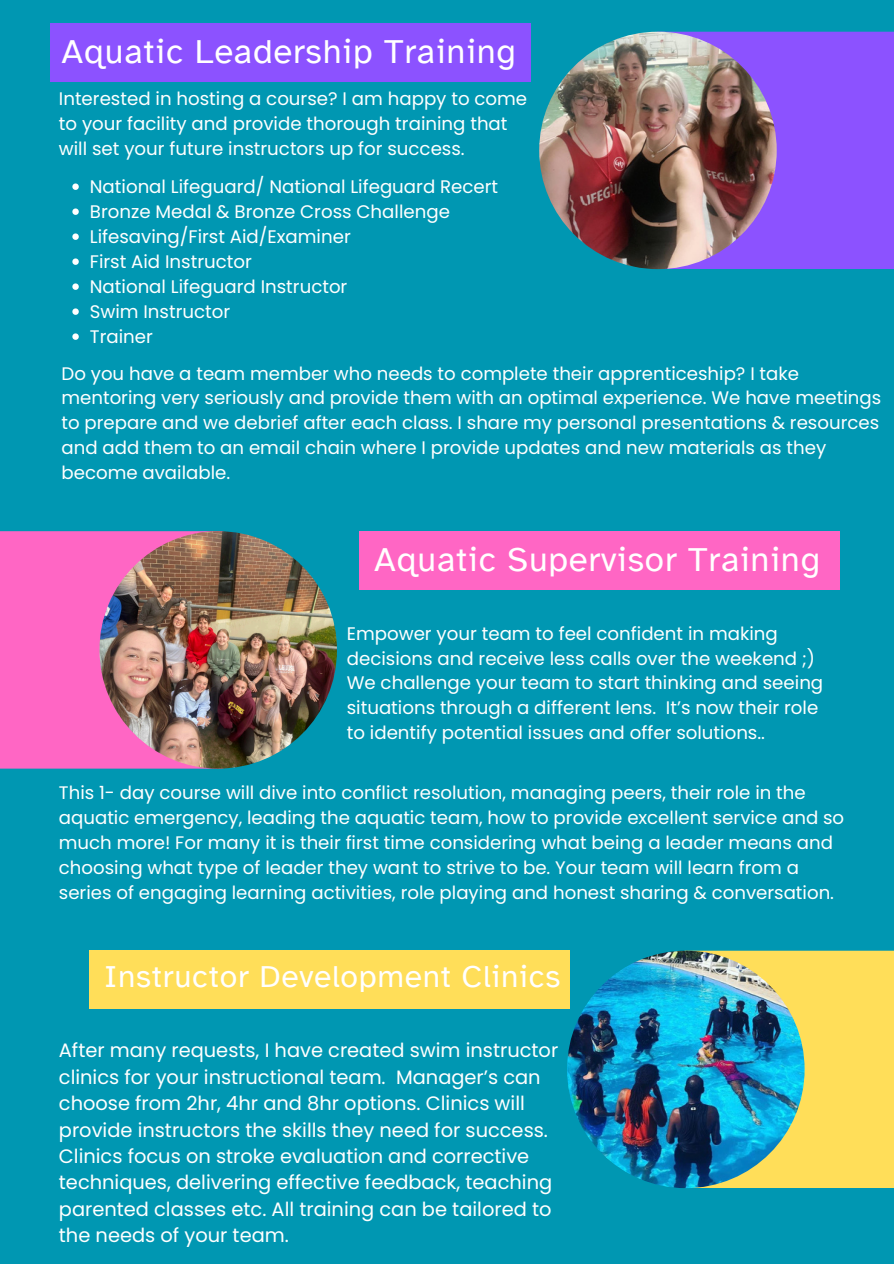
<style>
.page{position:relative;width:894px;height:1264px;background:#fff}
.page>*{position:absolute;margin:0;border:0;box-sizing:border-box;transform-origin:0 0}
.t1{font:34.8px "Atkinson Hyperlegible";letter-spacing:.025em;color:#fff}
.t2{font:31.8px "Atkinson Hyperlegible";letter-spacing:.025em;color:#fff}
.t3{font:19.35px/26.4px "Poppins";color:#fff}
.t4{font:18.15px/24.8px "Poppins";color:#fff}
</style>
<div class="page">
<div style="left:0;top:0;width:893px;height:1263px;background:#0097b2"></div>
<div style="left:0;top:531px;width:207px;height:237px;background:#ff66c4"></div>
<img style="left:99px;top:531px;width:238px;height:237px;border-radius:50%">
<div style="left:359px;top:531px;width:480px;height:58px;background:#ff66c4"></div>
<div style="left:668px;top:32px;width:225px;height:237px;background:#8c52ff"></div>
<img style="left:539px;top:32px;width:237px;height:237px;border-radius:50%">
<svg style="left:72px;top:183px;width:7px;height:7px"></svg>
<svg style="left:72px;top:208px;width:7px;height:7px"></svg>
<svg style="left:72px;top:233px;width:7px;height:7px"></svg>
<svg style="left:72px;top:258px;width:7px;height:7px"></svg>
<svg style="left:72px;top:283px;width:7px;height:7px"></svg>
<svg style="left:72px;top:308px;width:7px;height:7px"></svg>
<svg style="left:72px;top:333px;width:7px;height:7px"></svg>
<div style="left:51px;top:23px;width:480px;height:58px;background:#8c52ff"></div>
<div style="left:696px;top:950px;width:197px;height:238px;background:#ffde59"></div>
<img style="left:567px;top:950px;width:237px;height:238px;border-radius:50%">
<div style="left:89px;top:950px;width:480px;height:58px;background:#ffde59"></div>
<p class="t1" style="left:61px;top:30px;width:456px">Aquatic Leadership Training</p>
<p class="t4" style="left:59px;top:86px;width:469px">Interested in hosting a course? I am happy to come to your facility and provide thorough training that will set your future instructors up for success.</p>
<p class="t4" style="left:90px;top:174px;width:410px">National Lifeguard/ National Lifeguard Recert</p>
<p class="t4" style="left:90px;top:199px;width:361px">Bronze Medal &amp; Bronze Cross Challenge</p>
<p class="t4" style="left:90px;top:224px;width:262px">Lifesaving/First Aid/Examiner</p>
<p class="t4" style="left:90px;top:249px;width:163px">First Aid Instructor</p>
<p class="t4" style="left:90px;top:274px;width:259px">National Lifeguard Instructor</p>
<p class="t4" style="left:90px;top:299px;width:142px">Swim Instructor</p>
<h1 class="t4" style="left:90px;top:324px;width:65px">Trainer</h1>
<p class="t4" style="left:61px;top:361px;width:820px">Do you have a team member who needs to complete their apprenticeship? I take mentoring very seriously and provide them with an optimal experience. We have meetings to prepare and we debrief after each class. I share my personal presentations &amp; resources and add them to an email chain where I provide updates and new materials as they become available.</p>
<p class="t1" style="left:374px;top:538px;width:447px">Aquatic Supervisor Training</p>
<h1 class="t4" style="left:346px;top:621px;width:478px">Empower your team to feel confident in making decisions and receive less calls over the weekend ;)<br>We challenge your team to start thinking and seeing situations through a different lens. It’s now their role to identify potential issues and offer solutions..</h1>
<p class="t4" style="left:59px;top:780px;width:786px">This 1- day course will dive into conflict resolution, managing peers, their role in the aquatic emergency, leading the aquatic team, how to provide excellent service and so much more! For many it is their first time considering what being a leader means and choosing what type of leader they want to strive to be. Your team will learn from a series of engaging learning activities, role playing and honest sharing &amp; conversation.</p>
<p class="t2" style="left:104px;top:957px;width:457px">Instructor Development Clinics</p>
<h1 class="t3" style="left:59px;top:1037px;width:500px">After many requests, I have created swim instructor clinics for your instructional team. Manager’s can choose from 2hr, 4hr and 8hr options. Clinics will provide instructors the skills they need for success.<br>Clinics focus on stroke evaluation and corrective techniques, delivering effective feedback, teaching parented classes etc. All training can be tailored to the needs of your team.</h1>
</div>
